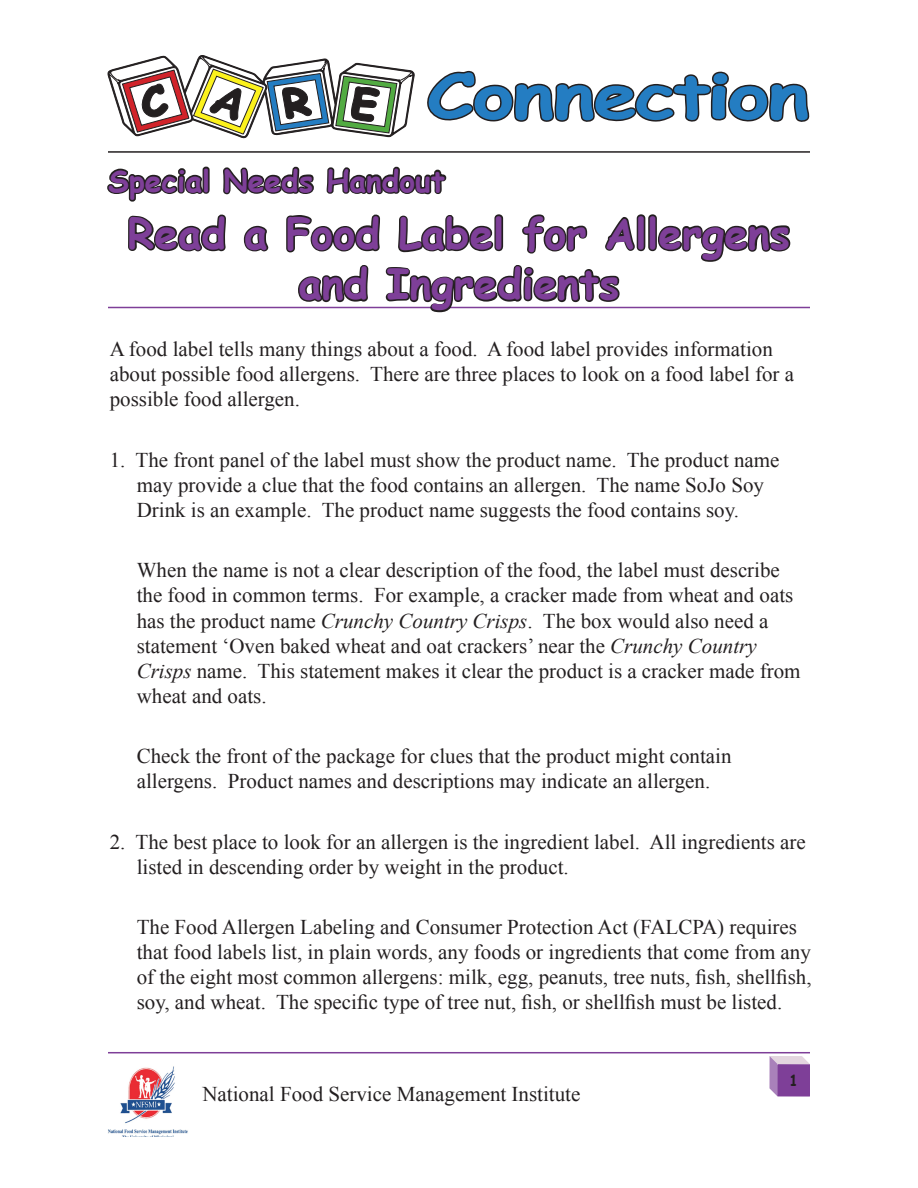
<style>
.page{position:relative;width:918px;height:1188px;background:#fff}
.page>*{position:absolute;margin:0;border:0;box-sizing:border-box;transform-origin:0 0}
.Title_Line{font:700 42px/50.4px "Comic Sans MS";color:#7e3f98;text-align:center}
.Pretitle_Line{font:700 30px "Comic Sans MS";color:#7e3f98}
.Numbered{font:21px/25.2px "Times New Roman";color:#231f20}
.t1{font:700 15px "Comic Sans MS";color:#231f20}
.s1{font-style:italic}
</style>
<div class="page">
<hr style="left:108px;top:307px;width:702px;height:1px;background:#7e3f98">
<hr style="left:108px;top:151px;width:702px;height:2px;background:#231f20">
<hr style="left:108px;top:1052px;width:702px;height:1px;background:#7e3f98">
<svg style="left:107px;top:55px;width:702px;height:258px"></svg>
<img style="left:108px;top:1066px;width:80px;height:71px">
<div style="left:778px;top:1064px;width:32px;height:33px;background:#be9fcb"></div>
<svg style="left:770px;top:1056px;width:40px;height:40px;background:#9a69ac"></svg>
<p class="Pretitle_Line" style="left:108px;top:159px;width:339px">Special Needs Handout</p>
<p class="Title_Line" style="left:128px;top:207px;width:664px">Read a Food Label for Allergens and Ingredients</p>
<p class="Numbered" style="left:110px;top:336px;width:686px">A food label tells many things about a food. A food label provides information about possible food allergens. There are three places to look on a food label for a possible food allergen.</p>
<p class="Numbered" style="left:137px;top:447px;width:644px;text-indent:-27px">1. The front panel of the label must show the product name. The product name may provide a clue that the food contains an allergen. The name SoJo Soy<br>Drink is an example. The product name suggests the food contains soy.</p>
<p class="Numbered" style="left:137px;top:557px;width:665px">When the name is not a clear description of the food, the label must describe the food in common terms. For example, a cracker made from wheat and oats has the product name <span class="s1">Crunchy Country Crisps</span>. The box would also need a statement ‘Oven baked wheat and oat crackers’ near the <span class="s1">Crunchy Country Crisps</span> name. This statement makes it clear the product is a cracker made from wheat and oats.</p>
<p class="Numbered" style="left:137px;top:743px;width:596px">Check the front of the package for clues that the product might contain allergens. Product names and descriptions may indicate an allergen.</p>
<p class="Numbered" style="left:137px;top:829px;width:671px;text-indent:-27px">2. The best place to look for an allergen is the ingredient label. All ingredients are listed in descending order by weight in the product.</p>
<p class="Numbered" style="left:137px;top:914px;width:676px">The Food Allergen Labeling and Consumer Protection Act (FALCPA) requires that food labels list, in plain words, any foods or ingredients that come from any of the eight most common allergens: milk, egg, peanuts, tree nuts, fish, shellfish, soy, and wheat. The specific type of tree nut, fish, or shellfish must be listed.</p>
<p class="Numbered" style="left:202px;top:1081px;width:379px">National Food Service Management Institute</p>
<p class="t1" style="left:789px;top:1070px;width:11px">1</p>
</div>
